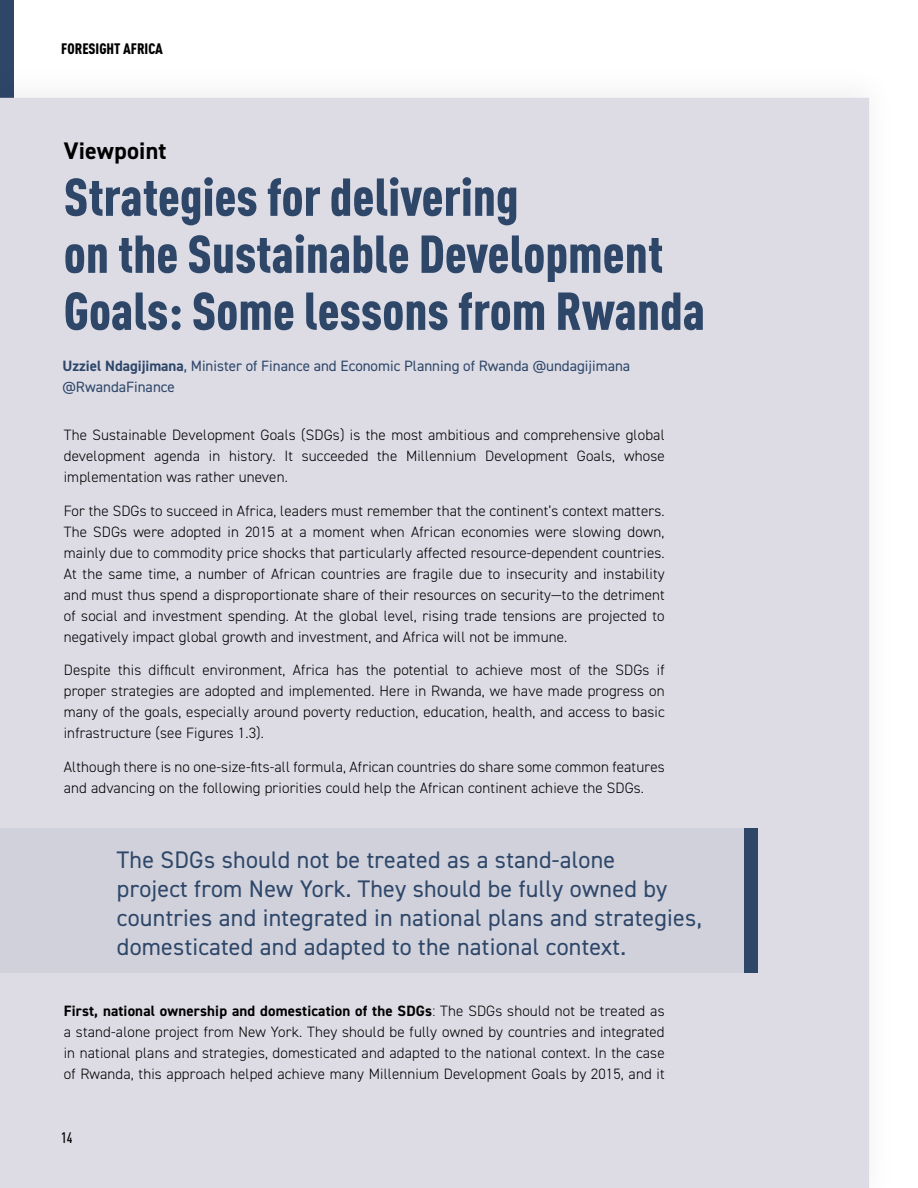
<style>
.page{position:relative;width:918px;height:1188px;background:#fff}
.page>*{position:absolute;margin:0;border:0;box-sizing:border-box;transform-origin:0 0}
.t1{font:52.5px/57px "DIN Cond Black Alternate";color:#2e4769}
.t2{font:24px/28.8px "DIN2014";letter-spacing:.01em;color:#2e4769}
.t3{font:700 24px "DIN2014";letter-spacing:.01em;color:#000}
.t4{font:300 15px/21px "DIN2014";letter-spacing:.01em;color:#000;text-align:justify}
.t5{font:15px/21px "DIN2014";color:#2e4769}
.t6{font:900 15px "DIN Cond";color:#000}
.t7{font:500 15px "DIN Cond";color:#000}
.s1{font-weight:700}
</style>
<div class="page">
<div style="left:0;top:0;width:13px;height:132px;background:#2e4769"></div>
<div style="left:0;top:61px;width:899px;height:1127px;background:#fcfcfc"></div>
<div style="left:0;top:98px;width:869px;height:1090px;background:#dddce5"></div>
<div style="left:0;top:829px;width:757px;height:144px;background:#d1d1dc"></div>
<div style="left:744px;top:829px;width:13px;height:144px;background:#2e4769"></div>
<p class="t6" style="left:61px;top:39px;width:103px">FORESIGHT AFRICA</p>
<h2 class="t3" style="left:64px;top:135px;width:104px">Viewpoint</h2>
<h1 class="t1" style="left:64px;top:167px;width:643px">Strategies for delivering<br>on the Sustainable Development<br>Goals: Some lessons from Rwanda</h1>
<p class="t5" style="left:63px;top:355px;width:569px"><span class="s1">Uzziel Ndagijimana</span>, Minister of Finance and Economic Planning of Rwanda @undagijimana @RwandaFinance</p>
<p class="t4" style="left:64px;top:424px;width:602px">The Sustainable Development Goals (SDGs) is the most ambitious and comprehensive global development agenda in history. It succeeded the Millennium Development Goals, whose implementation was rather uneven.</p>
<p class="t4" style="left:64px;top:500px;width:602px">For the SDGs to succeed in Africa, leaders must remember that the continent’s context matters.<br>The SDGs were adopted in 2015 at a moment when African economies were slowing down, mainly due to commodity price shocks that particularly affected resource-dependent countries.<br>At the same time, a number of African countries are fragile due to insecurity and instability and must thus spend a disproportionate share of their resources on security—to the detriment of social and investment spending. At the global level, rising trade tensions are projected to negatively impact global growth and investment, and Africa will not be immune.</p>
<p class="t4" style="left:64px;top:660px;width:602px">Despite this difficult environment, Africa has the potential to achieve most of the SDGs if proper strategies are adopted and implemented. Here in Rwanda, we have made progress on many of the goals, especially around poverty reduction, education, health, and access to basic infrastructure (see Figures 1.3).</p>
<p class="t4" style="left:64px;top:756px;width:602px">Although there is no one-size-fits-all formula, African countries do share some common features and advancing on the following priorities could help the African continent achieve the SDGs.</p>
<h2 class="t2" style="left:117px;top:845px;width:586px">The SDGs should not be treated as a stand-alone<br>project from New York. They should be fully owned by countries and integrated in national plans and strategies, domesticated and adapted to the national context.</h2>
<p class="t4" style="left:64px;top:1000px;width:602px"><span class="s1">First, national ownership and domestication of the SDGs</span>: The SDGs should not be treated as a stand-alone project from New York. They should be fully owned by countries and integrated in national plans and strategies, domesticated and adapted to the national context. In the case of Rwanda, this approach helped achieve many Millennium Development Goals by 2015, and it</p>
<p class="t7" style="left:61px;top:1128px;width:13px">14</p>
</div>
